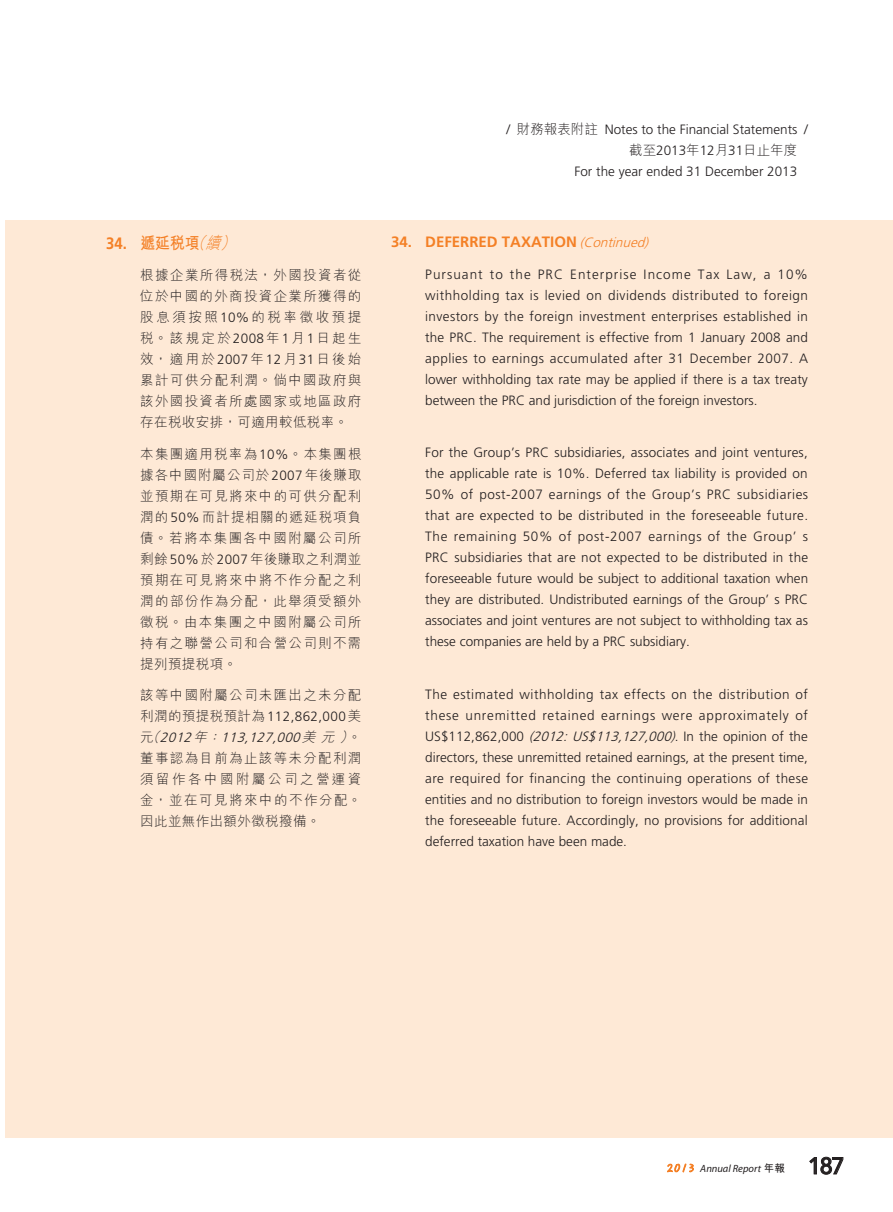
<style>
.page{position:relative;width:893px;height:1212px;background:#fff}
.page>*{position:absolute;margin:0;border:0;box-sizing:border-box;transform-origin:0 0}
._8__標題-C{font:700 16.5px "M Hei HK";color:#f48026;scale:.9 1}
._3__標題{font:700 15px "Frutiger LT Std";color:#f48026}
._1__內文{font:300 13.5px/21px "Frutiger LT Std";color:#231f20;text-align:justify}
._6__內文-C{font:300 13.5px/21px "M Hei HK";letter-spacing:.1em;color:#231f20;text-align:justify}
.t1{font:italic 10.5px "Myriad Pro";color:#231f20}
.s1{font-family:"Frutiger LT Std"}
.s2{font-weight:300;font-style:italic}
.s3{font-style:italic}
.s4{font-family:"Frutiger LT Std";font-style:italic}
.s5{font-family:"M Hei HK"}
.s6{font-weight:300;font-style:italic;font-size:13.5px}
.s7{font-family:"M Banquet PHK";font-weight:500;font-style:normal;font-size:15px;color:#f48026}
.s8{font-family:"M Hei HK";font-weight:700;font-style:normal}
.s9{font-family:"Avenir LT Std";font-weight:500;font-style:normal;font-size:23.25px}
</style>
<div class="page">
<div style="left:5px;top:220px;width:888px;height:917px;background:#fee9d6"></div>
<svg style="left:667px;top:1163px;width:27px;height:10px"></svg>
<svg style="left:809px;top:1157px;width:34px;height:18px"></svg>
<p class="_8__標題-C" style="left:106px;top:231px;width:150px"><span class="s1">34.</span> 遞延稅項<span class="s2">（續）</span></p>
<p class="_6__內文-C" style="left:140px;top:264px;width:223px">根據企業所得稅法，外國投資者從位於中國的外商投資企業所獲得的股息須按照<span class="s1">10%</span>的稅率徵收預提稅。該規定於<span class="s1">2008</span>年<span class="s1">1</span>月<span class="s1">1</span>日起生效，適用於<span class="s1">2007</span>年<span class="s1">12</span>月<span class="s1">31</span>日後始累計可供分配利潤。倘中國政府與該外國投資者所處國家或地區政府存在稅收安排，可適用較低稅率。</p>
<p class="_6__內文-C" style="left:140px;top:443px;width:223px">本集團適用稅率為<span class="s1">10%</span>。本集團根據各中國附屬公司於<span class="s1">2007</span>年後賺取並預期在可見將來中的可供分配利潤的<span class="s1">50%</span>而計提相關的遞延稅項負債。若將本集團各中國附屬公司所剩餘<span class="s1">50%</span>於<span class="s1">2007</span>年後賺取之利潤並預期在可見將來中將不作分配之利潤的部份作為分配，此舉須受額外徵稅。由本集團之中國附屬公司所持有之聯營公司和合營公司則不需提列預提稅項。</p>
<p class="_6__內文-C" style="left:140px;top:684px;width:223px">該等中國附屬公司未匯出之未分配利潤的預提稅預計為<span class="s1">112,862,000</span>美元<span class="s3">（</span><span class="s4">2012</span><span class="s3">年：</span><span class="s4">113,127,000</span><span class="s3">美元）</span>。董事認為目前為止該等未分配利潤須留作各中國附屬公司之營運資金，並在可見將來中的不作分配。因此並無作出額外徵稅撥備。</p>
<p class="_1__內文" style="left:506px;top:119px;width:303px">/ <span class="s5">財務報表附註</span> Notes to the Financial Statements /</p>
<p class="_6__內文-C" style="left:629px;top:140px;width:170px">截至<span class="s1">2013</span>年<span class="s1">12</span>月<span class="s1">31</span>日止年度</p>
<p class="_1__內文" style="left:574px;top:161px;width:224px">For the year ended 31 December 2013</p>
<p class="_3__標題" style="left:391px;top:233px;width:262px">34. DEFERRED TAXATION <span class="s6">(Continued)</span></p>
<p class="_1__內文" style="left:425px;top:264px;width:384px">Pursuant to the PRC Enterprise Income Tax Law, a 10% withholding tax is levied on dividends distributed to foreign investors by the foreign investment enterprises established in the PRC. The requirement is effective from 1 January 2008 and applies to earnings accumulated after 31 December 2007. A lower withholding tax rate may be applied if there is a tax treaty between the PRC and jurisdiction of the foreign investors.</p>
<p class="_1__內文" style="left:425px;top:442px;width:384px">For the Group’s PRC subsidiaries, associates and joint ventures, the applicable rate is 10%. Deferred tax liability is provided on 50% of post-2007 earnings of the Group’s PRC subsidiaries that are expected to be distributed in the foreseeable future.<br>The remaining 50% of post-2007 earnings of the Group’ s PRC subsidiaries that are not expected to be distributed in the foreseeable future would be subject to additional taxation when they are distributed. Undistributed earnings of the Group’ s PRC associates and joint ventures are not subject to withholding tax as these companies are held by a PRC subsidiary.</p>
<p class="_1__內文" style="left:425px;top:684px;width:384px">The estimated withholding tax effects on the distribution of these unremitted retained earnings were approximately of US$112,862,000 <span class="s3">(2012:US$113,127,000)</span>. In the opinion of the directors, these unremitted retained earnings, at the present time, are required for financing the continuing operations of these entities and no distribution to foreign investors would be made in the foreseeable future. Accordingly, no provisions for additional deferred taxation have been made.</p>
<p class="t1" style="left:666px;top:1161px;width:179px"><span class="s7">2013</span> Annual Report <span class="s8">年報</span> <span class="s9">187</span></p>
</div>
